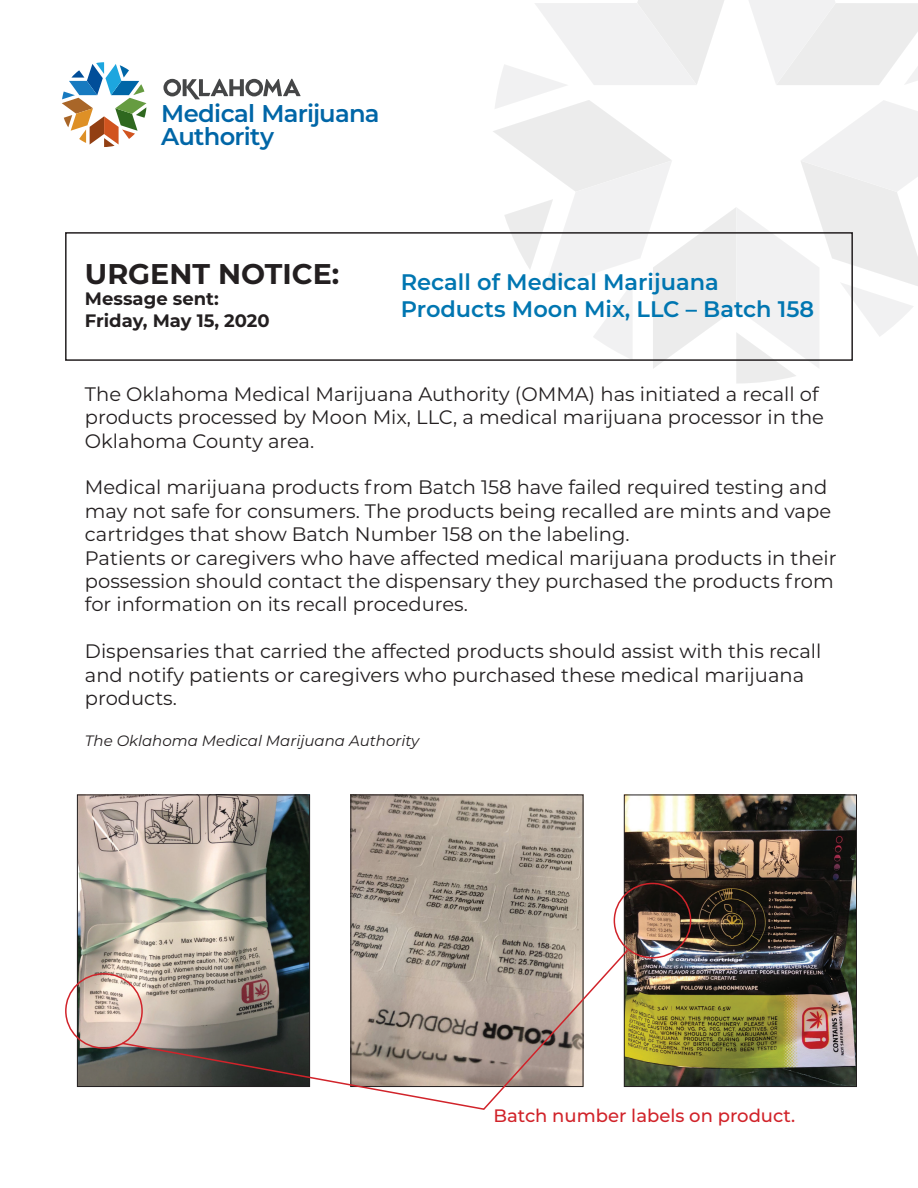
<style>
.page{position:relative;width:918px;height:1188px;background:#fff}
.page>*{position:absolute;margin:0;border:0;box-sizing:border-box;transform-origin:0 0}
.t1{font:700 28.5px "Montserrat";color:#231f20}
.t2{font:600 24.15px/23.2px "Montserrat";letter-spacing:-.03em;color:#0066a7}
.t3{font:600 22.5px/27px "Montserrat";color:#0076b1}
.t4{font:19.5px/23.4px "Montserrat";color:#231f20}
.t5{font:700 18px/21.6px "Montserrat";color:#231f20}
.t6{font:500 18px "Montserrat";color:#d1232a}
.t7{font:italic 15px "Montserrat";color:#231f20}
</style>
<div class="page">
<svg style="left:163px;top:79px;width:138px;height:20px"></svg>
<svg style="left:62px;top:62px;width:84px;height:85px"></svg>
<svg style="left:493px;top:0;width:425px;height:383px"></svg>
<div style="left:65px;top:232px;width:788px;height:129px;border:2px solid #231f20"></div>
<img style="left:79px;top:797px;width:229px;height:288px">
<div style="left:77px;top:795px;width:233px;height:292px;border:1px solid #231f20"></div>
<img style="left:352px;top:797px;width:229px;height:151px">
<img style="left:626px;top:797px;width:229px;height:288px">
<div style="left:624px;top:795px;width:233px;height:292px;border:1px solid #231f20"></div>
<div style="left:65px;top:973px;width:78px;height:76px;border:2px solid #d1232a;border-radius:50%"></div>
<div style="left:614px;top:883px;width:77px;height:75px;border:2px solid #d1232a;border-radius:50%"></div>
<svg style="left:120px;top:948px;width:510px;height:162px"></svg>
<p class="t2" style="left:161px;top:100px;width:220px">Medical Marijuana<br>Authority</p>
<h1 class="t1" style="left:85px;top:253px;width:256px">URGENT NOTICE:</h1>
<p class="t5" style="left:85px;top:287px;width:186px">Message sent:<br>Friday, May 15, 2020</p>
<p class="t3" style="left:401px;top:268px;width:415px">Recall of Medical Marijuana<br>Products Moon Mix, LLC – Batch 158</p>
<p class="t4" style="left:85px;top:382px;width:741px">The Oklahoma Medical Marijuana Authority (OMMA) has initiated a recall of products processed by Moon Mix, LLC, a medical marijuana processor in the<br>Oklahoma County area.</p>
<p class="t4" style="left:85px;top:475px;width:753px">Medical marijuana products from Batch 158 have failed required testing and may not safe for consumers. The products being recalled are mints and vape cartridges that show Batch Number 158 on the labeling.<br>Patients or caregivers who have affected medical marijuana products in their possession should contact the dispensary they purchased the products from for information on its recall procedures.</p>
<p class="t4" style="left:85px;top:639px;width:738px">Dispensaries that carried the affected products should assist with this recall and notify patients or caregivers who purchased these medical marijuana products.</p>
<p class="t7" style="left:85px;top:731px;width:336px">The Oklahoma Medical Marijuana Authority</p>
<p class="t6" style="left:494px;top:1103px;width:303px">Batch number labels on product.</p>
</div>
